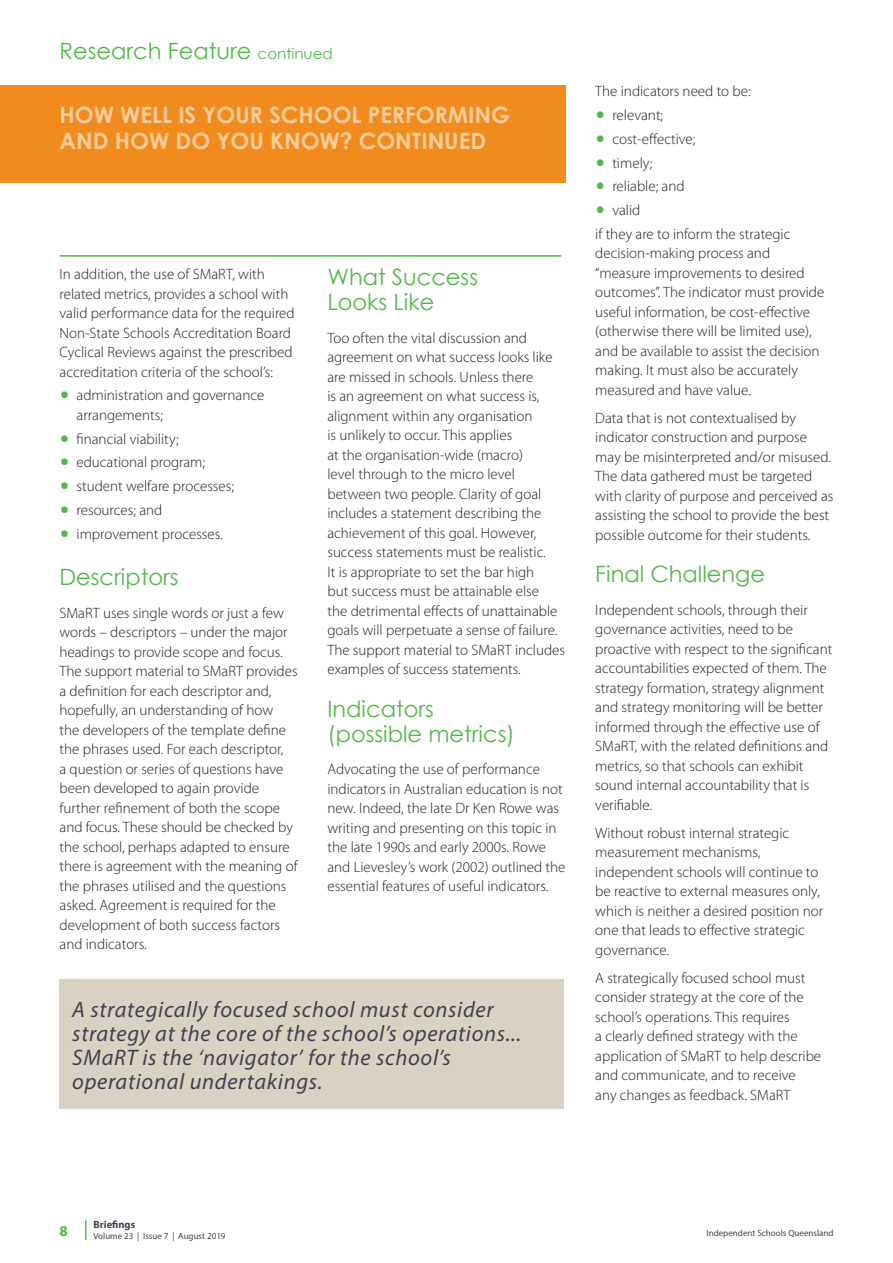
<style>
.page{position:relative;width:893px;height:1263px;background:#fff}
.page>*{position:absolute;margin:0;border:0;box-sizing:border-box;transform-origin:0 0}
.highlight_copy_itali{font:italic 22.5px/24px "Myriad Pro";letter-spacing:.03em;color:#424351}
.Heading_2{font:22.5px/25.5px "Century Gothic";color:#51b948}
.Research_Feature_Hea{font:700 22.5px/25.5px "Century Gothic";color:#fbcc9c}
.Body_copy{font:300 15px/19.5px "Myriad Pro";color:#231f20}
.Body_copy_before_bul{font:300 15px/19.5px "Myriad Pro";color:#231f20}
.t1{font:700 15px "Myriad Pro";color:#51b948}
.t2{font:700 10.5px "Myriad Pro";color:#424351}
.t3{font:9px "Myriad Pro";color:#424351}
.s1{font-size:15px}
</style>
<div class="page">
<hr style="left:85px;top:1220px;width:2px;height:20px;background:#51b948">
<div style="left:0;top:85px;width:566px;height:98px;background:#f28b1d"></div>
<hr style="left:60px;top:255px;width:501px;height:2px;background:#51b948">
<div style="left:60px;top:979px;width:504px;height:130px;background:#d9d2c3"></div>
<p class="Heading_2" style="left:60px;top:38px;width:275px">Research Feature <span class="s1">continued</span></p>
<p class="Research_Feature_Hea" style="left:60px;top:101px;width:452px">HOW WELL IS YOUR SCHOOL PERFORMING<br>AND HOW DO YOU KNOW? CONTINUED</p>
<p class="Body_copy_before_bul" style="left:60px;top:264px;width:237px">In addition, the use of SMaRT, with related metrics, provides a school with valid performance data for the required Non-State Schools Accreditation Board Cyclical Reviews against the prescribed accreditation criteria of the school’s:</p>
<p class="Body_copy" style="left:77px;top:385px;width:189px">administration and governance arrangements;</p>
<p class="Body_copy" style="left:77px;top:429px;width:104px">financial viability;</p>
<p class="Body_copy" style="left:77px;top:452px;width:130px">educational program;</p>
<p class="Body_copy" style="left:77px;top:476px;width:159px">student welfare processes;</p>
<p class="Body_copy" style="left:77px;top:500px;width:87px">resources; and</p>
<p class="Body_copy" style="left:77px;top:524px;width:148px">improvement processes.</p>
<p class="Heading_2" style="left:60px;top:564px;width:121px">Descriptors</p>
<p class="Body_copy" style="left:60px;top:603px;width:240px">SMaRT uses single words or just a few words – descriptors – under the major headings to provide scope and focus.<br>The support material to SMaRT provides a definition for each descriptor and, hopefully, an understanding of how<br>the developers of the template define the phrases used. For each descriptor,<br>a question or series of questions have been developed to again provide further refinement of both the scope and focus. These should be checked by the school, perhaps adapted to ensure there is agreement with the meaning of the phrases utilised and the questions asked. Agreement is required for the development of both success factors and indicators.</p>
<p class="Heading_2" style="left:327px;top:264px;width:152px">What Success<br>Looks Like</p>
<p class="Body_copy" style="left:327px;top:328px;width:239px">Too often the vital discussion and agreement on what success looks like are missed in schools. Unless there<br>is an agreement on what success is, alignment within any organisation<br>is unlikely to occur. This applies<br>at the organisation-wide (macro)<br>level through to the micro level between two people. Clarity of goal includes a statement describing the achievement of this goal. However, success statements must be realistic.<br>It is appropriate to set the bar high<br>but success must be attainable else<br>the detrimental effects of unattainable goals will perpetuate a sense of failure.<br>The support material to SMaRT includes examples of success statements.</p>
<p class="Heading_2" style="left:327px;top:695px;width:189px">Indicators (possible metrics)</p>
<p class="Body_copy_before_bul" style="left:327px;top:759px;width:240px">Advocating the use of performance indicators in Australian education is not new. Indeed, the late Dr Ken Rowe was writing and presenting on this topic in the late 1990s and early 2000s. Rowe and Lievesley’s work (2002) outlined the essential features of useful indicators.</p>
<p class="highlight_copy_itali" style="left:72px;top:997px;width:451px">A strategically focused school must consider strategy at the core of the school’s operations...<br>SMaRT is the ‘navigator’ for the school’s operational undertakings.</p>
<p class="Body_copy_before_bul" style="left:595px;top:81px;width:157px">The indicators need to be:</p>
<p class="Body_copy" style="left:612px;top:105px;width:52px">relevant;</p>
<p class="Body_copy" style="left:612px;top:129px;width:85px">cost-effective;</p>
<p class="Body_copy" style="left:612px;top:153px;width:42px">timely;</p>
<p class="Body_copy" style="left:612px;top:176px;width:74px">reliable; and</p>
<p class="Body_copy" style="left:612px;top:200px;width:30px">valid</p>
<p class="Body_copy" style="left:595px;top:224px;width:231px">if they are to inform the strategic decision-making process and “measure improvements to desired outcomes”. The indicator must provide useful information, be cost-effective (otherwise there will be limited use), and be available to assist the decision making. It must also be accurately measured and have value.</p>
<p class="Body_copy" style="left:595px;top:408px;width:240px">Data that is not contextualised by indicator construction and purpose may be misinterpreted and/or misused.<br>The data gathered must be targeted with clarity of purpose and perceived as assisting the school to provide the best possible outcome for their students.</p>
<p class="Heading_2" style="left:595px;top:561px;width:171px">Final Challenge</p>
<p class="Body_copy" style="left:595px;top:600px;width:238px">Independent schools, through their governance activities, need to be proactive with respect to the significant accountabilities expected of them. The strategy formation, strategy alignment and strategy monitoring will be better informed through the effective use of SMaRT, with the related definitions and metrics, so that schools can exhibit sound internal accountability that is verifiable.</p>
<p class="Body_copy" style="left:595px;top:823px;width:229px">Without robust internal strategic measurement mechanisms, independent schools will continue to be reactive to external measures only, which is neither a desired position nor one that leads to effective strategic governance.</p>
<p class="Body_copy" style="left:595px;top:968px;width:227px">A strategically focused school must consider strategy at the core of the school’s operations. This requires<br>a clearly defined strategy with the application of SMaRT to help describe and communicate, and to receive<br>any changes as feedback. SMaRT</p>
<p class="t1" style="left:60px;top:1221px;width:10px">8</p>
<p class="t2" style="left:94px;top:1218px;width:43px">Briefings</p>
<p class="t3" style="left:94px;top:1230px;width:134px">Volume 23 | Issue 7 | August 2019</p>
<p class="t3" style="left:706px;top:1227px;width:129px">Independent Schools Queensland</p>
</div>
